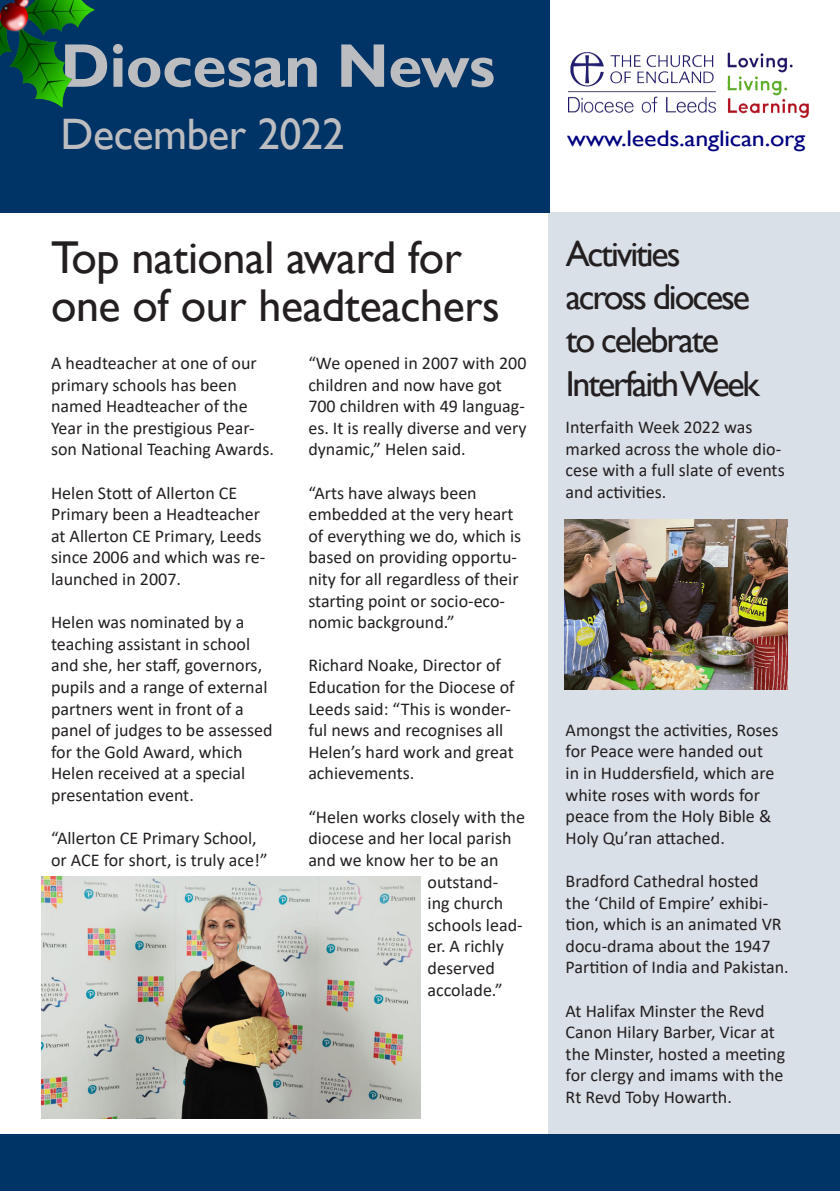
<style>
.page{position:relative;width:840px;height:1191px;background:#fff}
.page>*{position:absolute;margin:0;border:0;box-sizing:border-box;transform-origin:0 0}
.t1{font:700 62px "Gill Sans";letter-spacing:-.01em;color:#bcbdc0}
.HeadingTog1{font:46px/48px "Gill Sans";letter-spacing:-.01em;color:#231f20}
.t2{font:44px "Gill Sans";letter-spacing:-.01em;color:#bcbdc0}
.t3{font:36px/43.2px "Gill Sans";letter-spacing:-.06em;color:#231f20}
.t4{font:22.6px "Gill Sans";letter-spacing:-.01em;color:#000080;scale:1.15 1}
.t5{font:18px/21.6px "Calibri";color:#231f20}
</style>
<div class="page">
<div style="left:548px;top:212px;width:291px;height:947px;background:#d9e0e8"></div>
<div style="left:0;top:0;width:549px;height:212px;background:#036"></div>
<div style="left:0;top:1134px;width:839px;height:57px;background:#036"></div>
<img style="left:568px;top:52px;width:241px;height:66px">
<img style="left:564px;top:519px;width:223px;height:171px">
<img style="left:41px;top:876px;width:379px;height:242px">
<img style="left:0;top:0;width:95px;height:108px">
<p class="t1" style="left:60px;top:29px;width:436px">Diocesan News</p>
<p class="t2" style="left:60px;top:108px;width:285px">December 2022</p>
<p class="HeadingTog1" style="left:51px;top:234px;width:450px">Top national award for one of our headteachers</p>
<p class="t5" style="left:51px;top:352px;width:224px">A headteacher at one of our primary schools has been named Headteacher of the<br>Year in the prestigious Pear&shy;son National Teaching Awards.</p>
<p class="t5" style="left:51px;top:481px;width:215px">Helen Stott of Allerton CE<br>Primary been a Headteacher at Allerton CE Primary, Leeds since 2006 and which was re&shy;launched in 2007.</p>
<p class="t5" style="left:51px;top:611px;width:223px">Helen was nominated by a teaching assistant in school and she, her staff, governors, pupils and a range of external partners went in front of a panel of judges to be assessed for the Gold Award, which<br>Helen received at a special presentation event.</p>
<p class="t5" style="left:51px;top:827px;width:218px">“Allerton CE Primary School, or ACE for short, is truly ace!”</p>
<p class="t5" style="left:308px;top:352px;width:220px">“We opened in 2007 with 200 children and now have got<br>700 children with 49 languag&shy;es. It is really diverse and very dynamic,” Helen said.</p>
<p class="t5" style="left:308px;top:481px;width:214px">“Arts have always been embedded at the very heart of everything we do, which is based on providing opportu&shy;nity for all regardless of their starting point or socio-eco&shy;nomic background.”</p>
<p class="t5" style="left:308px;top:654px;width:208px">Richard Noake, Director of<br>Education for the Diocese of<br>Leeds said: “This is wonder&shy;ful news and recognises all<br>Helen’s hard work and great achievements.</p>
<p class="t5" style="left:308px;top:805px;width:218px">“Helen works closely with the</p>
<p class="t5" style="left:308px;top:827px;width:204px">diocese and her local parish</p>
<p class="t5" style="left:308px;top:848px;width:192px">and we know her to be an</p>
<p class="t5" style="left:427px;top:870px;width:72px">outstand-</p>
<p class="t5" style="left:427px;top:892px;width:77px">ing church</p>
<p class="t5" style="left:427px;top:913px;width:97px">schools lead-</p>
<p class="t5" style="left:427px;top:935px;width:78px">er. A richly</p>
<p class="t5" style="left:427px;top:956px;width:69px">deserved</p>
<p class="t5" style="left:427px;top:978px;width:77px">accolade.”</p>
<p class="t4" style="left:567px;top:125px;width:208px">www.leeds.anglican.org</p>
<p class="t3" style="left:565px;top:233px;width:196px">Activities across diocese to celebrate<br>Interfaith Week</p>
<p class="t5" style="left:565px;top:416px;width:220px">Interfaith Week 2022 was marked across the whole dio&shy;cese with a full slate of events and activities.</p>
<p class="t5" style="left:565px;top:718px;width:214px">Amongst the activities, Roses for Peace were handed out in in Huddersfield, which are white roses with words for peace from the Holy Bible &amp;<br>Holy Qu’ran attached.</p>
<p class="t5" style="left:565px;top:869px;width:224px">Bradford Cathedral hosted<br>the ‘Child of Empire’ exhibi&shy;tion, which is an animated VR docu-drama about the 1947<br>Partition of India and Pakistan.</p>
<p class="t5" style="left:565px;top:999px;width:221px">At Halifax Minster the Revd<br>Canon Hilary Barber, Vicar at the Minster, hosted a meeting for clergy and imams with the<br>Rt Revd Toby Howarth.</p>
</div>
